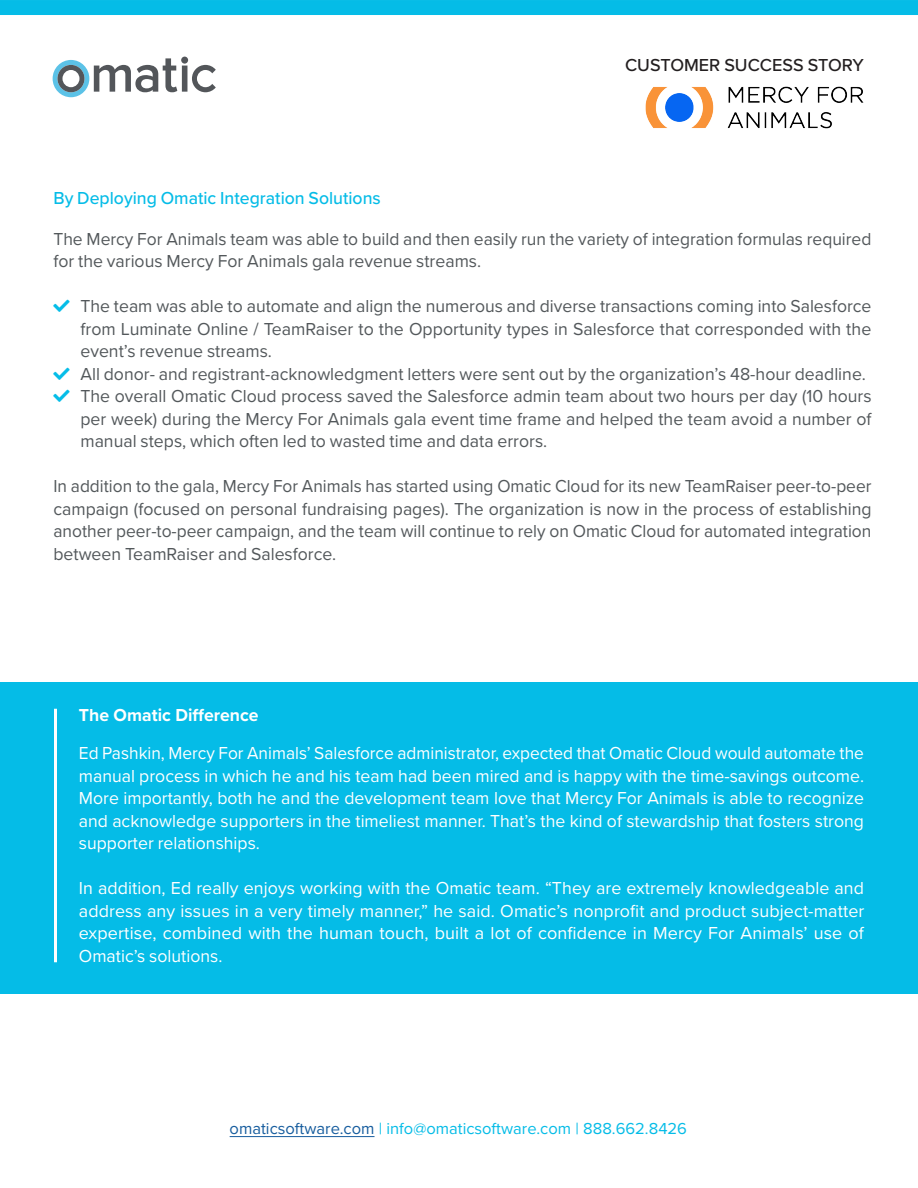
<style>
.page{position:relative;width:918px;height:1188px;background:#fff}
.page>*{position:absolute;margin:0;border:0;box-sizing:border-box;transform-origin:0 0}
.t1{font:18px/22.5px "Proxima Nova";color:#53585b;text-align:justify}
.t2{font:18px/22.5px "Proxima Nova";color:#fff;text-align:justify;scale:.96 1}
.t3{font:18px/22.5px "Proxima Nova";color:#53585b;text-align:justify;scale:.96 1}
.t4{font:18px/22.5px "Proxima Nova";color:#fff;text-align:justify}
.t5{font:500 18px "Proxima Nova";color:#05bce7}
.t6{font:500 18px "Proxima Nova";color:#231f20}
.t7{font:700 18px "Proxima Nova";color:#fff}
.t8{font:16.5px "Proxima Nova";color:#05bce7}
.s1{color:#175d9e}
</style>
<div class="page">
<div style="left:0;top:682px;width:917px;height:311px;background:#05bce7"></div>
<hr style="left:230px;top:1136px;width:145px;height:1px;background:#175d9e">
<svg style="left:53px;top:57px;width:163px;height:40px"></svg>
<div style="left:0;top:0;width:918px;height:15px;background:#05bce7"></div>
<hr style="left:54px;top:709px;width:3px;height:253px;background:#fff">
<img style="left:645px;top:86px;width:219px;height:43px">
<p class="t6" style="left:625px;top:51px;width:240px">CUSTOMER SUCCESS STORY</p>
<p class="t5" style="left:53px;top:185px;width:329px">By Deploying Omatic Integration Solutions</p>
<p class="t1" style="left:53px;top:227px;width:820px">The Mercy For Animals team was able to build and then easily run the variety of integration formulas required for the various Mercy For Animals gala revenue streams.</p>
<p class="t1" style="left:80px;top:294px;width:793px">The team was able to automate and align the numerous and diverse transactions coming into Salesforce from Luminate Online / TeamRaiser to the Opportunity types in Salesforce that corresponded with the event’s revenue streams.</p>
<p class="t1" style="left:80px;top:362px;width:787px">All donor- and registrant-acknowledgment letters were sent out by the organization’s 48-hour deadline.</p>
<p class="t1" style="left:80px;top:384px;width:793px">The overall Omatic Cloud process saved the Salesforce admin team about two hours per day (10 hours per week) during the Mercy For Animals gala event time frame and helped the team avoid a number of manual steps, which often led to wasted time and data errors.</p>
<p class="t3" style="left:53px;top:474px;width:854px">In addition to the gala, Mercy For Animals has started using Omatic Cloud for its new TeamRaiser peer-to-peer campaign (focused on personal fundraising pages). The organization is now in the process of establishing another peer-to-peer campaign, and the team will continue to rely on Omatic Cloud for automated integration between TeamRaiser and Salesforce.</p>
<p class="t7" style="left:79px;top:701px;width:181px">The Omatic Difference</p>
<p class="t2" style="left:79px;top:741px;width:819px">Ed Pashkin, Mercy For Animals’ Salesforce administrator, expected that Omatic Cloud would automate the manual process in which he and his team had been mired and is happy with the time-savings outcome.<br>More importantly, both he and the development team love that Mercy For Animals is able to recognize and acknowledge supporters in the timeliest manner. That’s the kind of stewardship that fosters strong supporter relationships.</p>
<p class="t4" style="left:79px;top:876px;width:787px">In addition, Ed really enjoys working with the Omatic team. “They are extremely knowledgeable and address any issues in a very timely manner,” he said. Omatic’s nonprofit and product subject-matter expertise, combined with the human touch, built a lot of confidence in Mercy For Animals’ use of Omatic’s solutions.</p>
<p class="t8" style="left:230px;top:1116px;width:459px"><span class="s1">omaticsoftware.com</span> | info@omaticsoftware.com | 888.662.8426</p>
</div>
